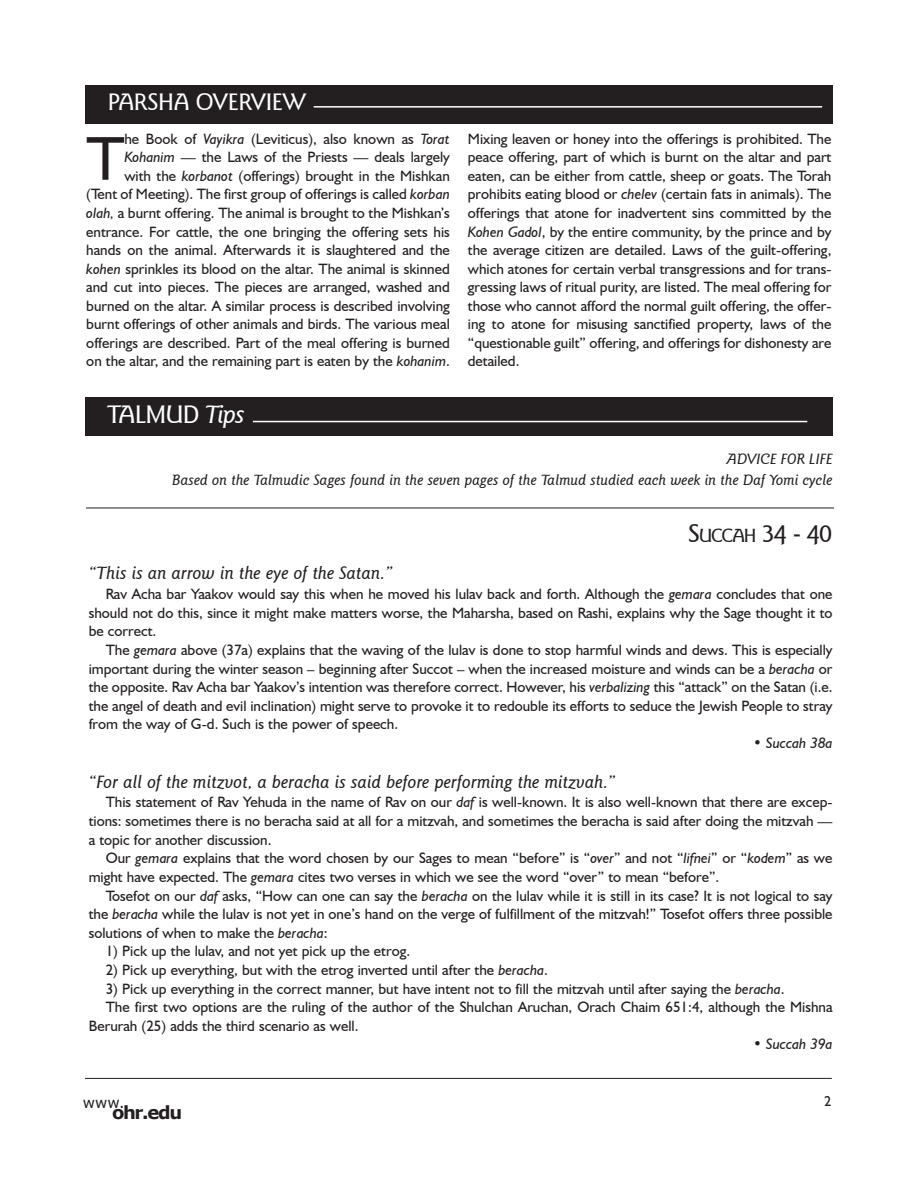
<style>
.page{position:relative;width:918px;height:1188px;background:#fff}
.page>*{position:absolute;margin:0;border:0;box-sizing:border-box;transform-origin:0 0}
.t1{font:62.4px "Humanist 521 BT";color:#231f20}
.t2{font:500 25.5px "Goudy Sans IT Cby BT";color:#231f20}
.t3{font:500 25.5px "Goudy Sans IT Cby BT";letter-spacing:-.04em;color:#fff}
.t4{font:500 24px "Goudy Sans IT Cby BT";letter-spacing:-.025em;color:#fff}
.t5{font:italic 500 18px "Goudy Sans IT Cby BT";color:#231f20}
.t6{font:700 18px "Verdana";letter-spacing:-.07em;color:#231f20}
.t7{font:15px/18.6px "Humanist 521 BT";color:#231f20;text-align:justify}
.t8{font:italic 500 15px/21px "Goudy Sans IT Cby BT";color:#231f20;text-align:right}
.t9{font:italic 15px "Humanist 521 BT";color:#231f20}
.t10{font:15px "Verdana";color:#231f20}
.t11{font:14.25px "Humanist 521 BT";color:#231f20}
.s1{font-style:italic}
.s2{font-size:19.2px}
</style>
<div class="page">
<hr style="left:85px;top:1078px;width:747px;height:1px;background:#231f20">
<div style="left:85px;top:85px;width:748px;height:38px;background:#231f20"></div>
<hr style="left:314px;top:106px;width:508px;height:2px;background:#fff">
<div style="left:85px;top:397px;width:748px;height:38px;background:#231f20"></div>
<hr style="left:253px;top:421px;width:554px;height:1px;background:#fff">
<hr style="left:86px;top:508px;width:748px;height:1px;background:#231f20">
<h3 class="t4" style="left:108px;top:87px;width:200px">PARSHA OVERVIEW</h3>
<h1 class="t1" style="left:86px;top:120px;width:40px">T</h1>
<p class="t7" style="left:86px;top:129px;width:365px;text-align:right">he Book of <span class="s1">Vayikra</span> (Leviticus), also known as <span class="s1">Torat Kohanim</span> — the Laws of the Priests — deals largely<br>with the <span class="s1">korbanot</span> (offerings) brought in the Mishkan<br>(Tent of Meeting). The first group of offerings is called <span class="s1">korban olah,</span> a burnt offering. The animal is brought to the Mishkan’s entrance. For cattle, the one bringing the offering sets his hands on the animal. Afterwards it is slaughtered and the <span class="s1">kohen</span> sprinkles its blood on the altar. The animal is skinned and cut into pieces. The pieces are arranged, washed and burned on the altar. A similar process is described involving burnt offerings of other animals and birds. The various meal offerings are described. Part of the meal offering is burned on the altar, and the remaining part is eaten by the <span class="s1">kohanim</span>.</p>
<p class="t7" style="left:468px;top:129px;width:365px">Mixing leaven or honey into the offerings is prohibited. The peace offering, part of which is burnt on the altar and part eaten, can be either from cattle, sheep or goats. The Torah prohibits eating blood or <span class="s1">chelev</span> (certain fats in animals). The offerings that atone for inadvertent sins committed by the <span class="s1">Kohen Gadol</span>, by the entire community, by the prince and by the average citizen are detailed. Laws of the guilt-offering, which atones for certain verbal transgressions and for trans&shy;gressing laws of ritual purity, are listed. The meal offering for those who cannot afford the normal guilt offering, the offer&shy;ing to atone for misusing sanctified property, laws of the “questionable guilt” offering, and offerings for dishonesty are detailed.</p>
<h2 class="t3" style="left:108px;top:399px;width:139px">TALMUD <span class="s1">Tips</span></h2>
<p class="t8" style="left:172px;top:449px;width:662px">Advice For liFe<br>Based on the Talmudic Sages found in the seven pages of the Talmud studied each week in the daf Yomi cycle</p>
<h2 class="t2" style="left:688px;top:518px;width:146px">S<span class="s2">UCCAH</span> 34 - 40</h2>
<p class="t5" style="left:89px;top:562px;width:306px">“This is an arrow in the eye of the Satan.”</p>
<p class="t7" style="left:89px;top:584px;width:745px;text-indent:17px">Rav Acha bar Yaakov would say this when he moved his lulav back and forth. Although the <span class="s1">gemara</span> concludes that one should not do this, since it might make matters worse, the Maharsha, based on Rashi, explains why the Sage thought it to be correct.</p>
<p class="t7" style="left:89px;top:640px;width:745px;text-indent:17px">The <span class="s1">gemara</span> above (37a) explains that the waving of the lulav is done to stop harmful winds and dews. This is especially important during the winter season – beginning after Succot – when the increased moisture and winds can be a <span class="s1">beracha</span> or the opposite. Rav Acha bar Yaakov’s intention was therefore correct. However, his <span class="s1">verbalizing</span> this “attack” on the Satan (i.e. the angel of death and evil inclination) might serve to provoke it to redouble its efforts to seduce the Jewish People to stray from the way of G-d. Such is the power of speech.</p>
<p class="t9" style="left:753px;top:734px;width:81px">• Succah 38a</p>
<p class="t5" style="left:89px;top:770px;width:529px">“For all of the mitzvot, a beracha is said before performing the mitzvah.”</p>
<p class="t7" style="left:89px;top:793px;width:745px;text-indent:17px">This statement of Rav Yehuda in the name of Rav on our <span class="s1">daf</span> is well-known. It is also well-known that there are excep&shy;tions: sometimes there is no beracha said at all for a mitzvah, and sometimes the beracha is said after doing the mitzvah — a topic for another discussion.</p>
<p class="t7" style="left:89px;top:849px;width:745px;text-indent:17px">Our <span class="s1">gemara</span> explains that the word chosen by our Sages to mean “before” is “<span class="s1">over</span>” and not “<span class="s1">lifnei</span>” or “<span class="s1">kodem</span>” as we might have expected. The <span class="s1">gemara</span> cites two verses in which we see the word “over” to mean “before”.</p>
<p class="t7" style="left:89px;top:886px;width:745px;text-indent:17px">Tosefot on our <span class="s1">daf</span> asks, “How can one can say the <span class="s1">beracha</span> on the lulav while it is still in its case? It is not logical to say the <span class="s1">beracha</span> while the lulav is not yet in one’s hand on the verge of fulfillment of the mitzvah!” Tosefot offers three possible solutions of when to make the <span class="s1">beracha</span>:</p>
<p class="t7" style="left:106px;top:942px;width:306px">1) Pick up the lulav, and not yet pick up the etrog.</p>
<p class="t7" style="left:106px;top:960px;width:444px">2) Pick up everything, but with the etrog inverted until after the <span class="s1">beracha</span>.</p>
<p class="t7" style="left:106px;top:979px;width:680px">3) Pick up everything in the correct manner, but have intent not to fill the mitzvah until after saying the <span class="s1">beracha</span>.</p>
<p class="t7" style="left:106px;top:997px;width:728px">The first two options are the ruling of the author of the Shulchan Aruchan, Orach Chaim 651:4, although the Mishna</p>
<p class="t7" style="left:89px;top:1016px;width:271px">Berurah (25) adds the third scenario as well.</p>
<p class="t9" style="left:753px;top:1035px;width:81px">• Succah 39a</p>
<p class="t10" style="left:83px;top:1092px;width:43px">www.</p>
<p class="t11" style="left:824px;top:1092px;width:9px">2</p>
<p class="t6" style="left:112px;top:1101px;width:72px">ohr.edu</p>
</div>
